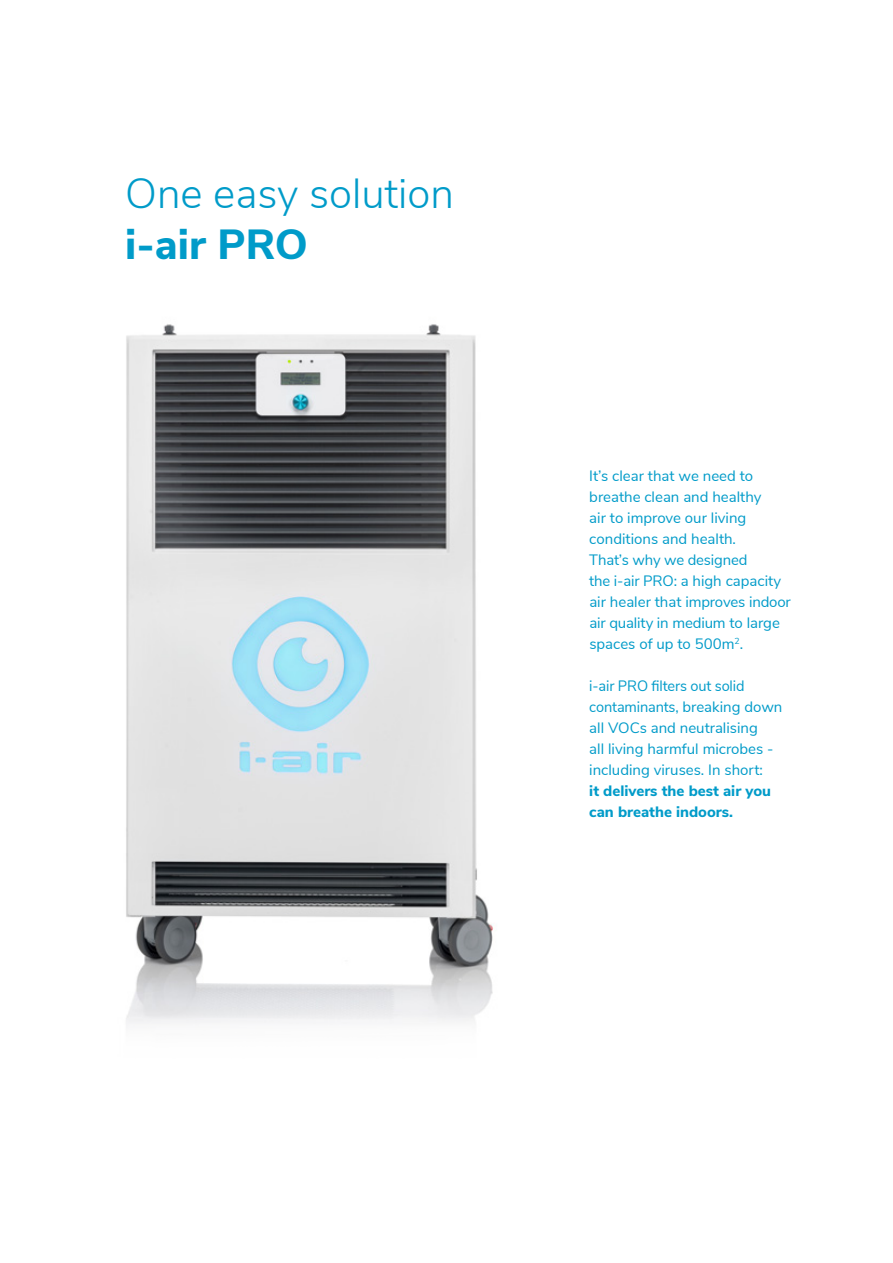
<style>
.page{position:relative;width:893px;height:1263px;background:#fff}
.page>*{position:absolute;margin:0;border:0;box-sizing:border-box;transform-origin:0 0}
.t1{font:300 42px "Nunito Sans";color:#009bc9}
.t2{font:800 42px "Nunito Sans";color:#009bc9}
.t3{font:15px/21px "Nunito Sans";color:#009bc9}
.t4{font:800 15px/21px "Nunito Sans";color:#009bc9}
</style>
<div class="page">
<img style="left:126px;top:324px;width:368px;height:700px">
<h1 class="t1" style="left:125px;top:163px;width:330px">One easy solution</h1>
<h1 class="t2" style="left:125px;top:214px;width:184px">i-air PRO</h1>
<p class="t3" style="left:589px;top:464px;width:203px">It’s clear that we need to breathe clean and healthy<br>air to improve our living conditions and health.<br>That’s why we designed<br>the i-air PRO: a high capacity air healer that improves indoor air quality in medium to large spaces of up to 500m<sup>2</sup>.</p>
<p class="t3" style="left:589px;top:674px;width:195px">i-air PRO filters out solid contaminants, breaking down all VOCs and neutralising<br>all living harmful microbes - including viruses. In short:</p>
<p class="t4" style="left:589px;top:780px;width:183px">it delivers the best air you can breathe indoors.</p>
</div>
